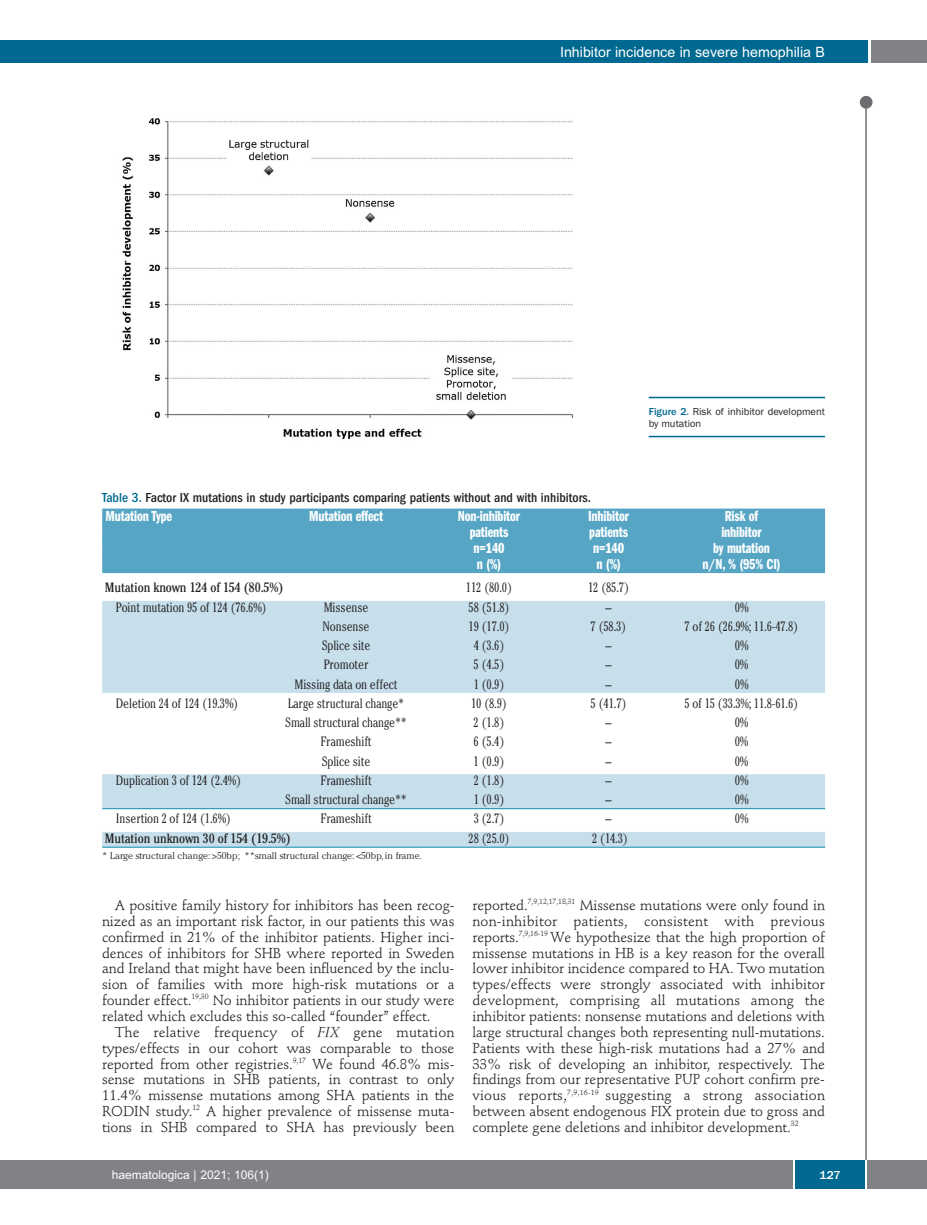
<style>
.page{position:relative;width:927px;height:1225px;background:#fff}
.page>*{position:absolute;margin:0;border:0;box-sizing:border-box;transform-origin:0 0}
.t1{font:15px "Franklin Gothic Demi Cmpr";letter-spacing:-.01em;color:#fff}
.t2{font:14.25px/15.9px "Stempel Schneidler";letter-spacing:-.005em;color:#231f20;text-align:justify}
.t3{font:14.25px "Arial";color:#fff}
.t4{font:300 condensed 13.5px "Cheltenham";letter-spacing:-.01em;color:#231f20}
.t5{font:500 condensed 13.5px "Franklin Gothic";color:#231f20}
.t6{font:condensed 13.5px "Cheltenham";letter-spacing:-.01em;color:#231f20}
.t7{font:12px "Arial";color:#fff}
.t8{font:500 12px "Franklin Gothic";color:#fff}
.t9{font:10.5px/12px "Franklin Gothic";color:#231f20}
.t10{font:300 9.75px "Cheltenham";color:#231f20}
.s1{font-weight:500;color:#006991}
.s2{color:#006991}
.s3{font-style:italic}
</style>
<div class="page">
<div style="left:860px;top:96px;width:12px;height:13px;background:#6c6d70;border-radius:50%"></div>
<hr style="left:865px;top:98px;width:2px;height:1062px;background:#6c6d70">
<div style="left:871px;top:40px;width:56px;height:22px;background:#808285"></div>
<div style="left:18px;top:40px;width:849px;height:22px;background:#006991"></div>
<div style="left:17px;top:1160px;width:910px;height:28px;background:#808285"></div>
<div style="left:795px;top:1160px;width:70px;height:28px;background:#006991"></div>
<hr style="left:793px;top:1160px;width:2px;height:28px;background:#fff">
<hr style="left:865px;top:1160px;width:2px;height:28px;background:#fff">
<div style="left:0;top:40px;width:19px;height:22px;background:#006991"></div>
<div style="left:0;top:1160px;width:18px;height:28px;background:#808285"></div>
<img style="left:122px;top:118px;width:451px;height:321px">
<hr style="left:649px;top:397px;width:176px;height:1px;background:#006991">
<hr style="left:649px;top:436px;width:176px;height:1px;background:#006991">
<div style="left:102px;top:508px;width:723px;height:17px;background:#56a5c4"></div>
<div style="left:102px;top:524px;width:723px;height:17px;background:#56a5c4"></div>
<div style="left:102px;top:540px;width:723px;height:17px;background:#56a5c4"></div>
<div style="left:102px;top:556px;width:723px;height:17px;background:#56a5c4"></div>
<div style="left:102px;top:601px;width:723px;height:15px;background:#c6dfeb"></div>
<div style="left:102px;top:615px;width:723px;height:20px;background:#c6dfeb"></div>
<div style="left:102px;top:635px;width:723px;height:19px;background:#c6dfeb"></div>
<div style="left:102px;top:654px;width:723px;height:19px;background:#c6dfeb"></div>
<div style="left:102px;top:673px;width:723px;height:20px;background:#c6dfeb"></div>
<div style="left:102px;top:774px;width:723px;height:15px;background:#c6dfeb"></div>
<div style="left:102px;top:789px;width:723px;height:19px;background:#c6dfeb"></div>
<hr style="left:102px;top:808px;width:723px;height:1px;background:#0d8aaf">
<div style="left:102px;top:832px;width:723px;height:15px;background:#c6dfeb"></div>
<hr style="left:102px;top:847px;width:723px;height:1px;background:#0d8aaf">
<p class="t3" style="left:560px;top:44px;width:266px">Inhibitor incidence in severe hemophilia B</p>
<p class="t9" style="left:649px;top:406px;width:178px"><span class="s1">Figure 2.</span> Risk of inhibitor development by mutation</p>
<p class="t5" style="left:102px;top:492px;width:490px"><span class="s2">Table 3.</span> Factor IX mutations in study participants comparing patients without and with inhibitors.</p>
<p class="t1" style="left:106px;top:511px;width:68px">Mutation Type</p>
<p class="t1" style="left:309px;top:511px;width:76px">Mutation effect</p>
<p class="t1" style="left:458px;top:511px;width:64px">Non-inhibitor</p>
<p class="t1" style="left:588px;top:511px;width:42px">Inhibitor</p>
<p class="t1" style="left:725px;top:511px;width:35px">Risk of</p>
<p class="t1" style="left:470px;top:527px;width:40px">patients</p>
<p class="t1" style="left:589px;top:527px;width:40px">patients</p>
<p class="t1" style="left:721px;top:527px;width:42px">inhibitor</p>
<p class="t1" style="left:474px;top:543px;width:33px">n=140</p>
<p class="t1" style="left:593px;top:543px;width:33px">n=140</p>
<p class="t1" style="left:713px;top:543px;width:58px">by mutation</p>
<p class="t1" style="left:477px;top:559px;width:26px">n (%)</p>
<p class="t1" style="left:596px;top:559px;width:26px">n (%)</p>
<p class="t1" style="left:702px;top:559px;width:80px">n/N, % (95% CI)</p>
<p class="t6" style="left:105px;top:583px;width:180px">Mutation known 124 of 154 (80.5%)</p>
<p class="t4" style="left:466px;top:583px;width:48px">112 (80.0)</p>
<p class="t4" style="left:588px;top:583px;width:43px">12 (85.7)</p>
<p class="t4" style="left:116px;top:602px;width:152px">Point mutation 95 of 124 (76.6%)</p>
<p class="t4" style="left:324px;top:602px;width:46px">Missense</p>
<p class="t4" style="left:469px;top:602px;width:43px">58 (51.8)</p>
<p class="t4" style="left:735px;top:602px;width:15px">0%</p>
<p class="t4" style="left:323px;top:621px;width:49px">Nonsense</p>
<p class="t4" style="left:469px;top:621px;width:43px">19 (17.0)</p>
<p class="t4" style="left:590px;top:621px;width:38px">7 (58.3)</p>
<p class="t4" style="left:685px;top:621px;width:115px">7 of 26 (26.9%; 11.6-47.8)</p>
<p class="t4" style="left:322px;top:640px;width:50px">Splice site</p>
<p class="t4" style="left:474px;top:640px;width:32px">4 (3.6)</p>
<p class="t4" style="left:735px;top:640px;width:15px">0%</p>
<p class="t4" style="left:324px;top:660px;width:46px">Promoter</p>
<p class="t4" style="left:474px;top:660px;width:32px">5 (4.5)</p>
<p class="t4" style="left:735px;top:660px;width:15px">0%</p>
<p class="t4" style="left:294px;top:679px;width:105px">Missing data on effect</p>
<p class="t4" style="left:474px;top:679px;width:32px">1 (0.9)</p>
<p class="t4" style="left:735px;top:679px;width:15px">0%</p>
<p class="t4" style="left:116px;top:698px;width:124px">Deletion 24 of 124 (19.3%)</p>
<p class="t4" style="left:288px;top:698px;width:118px">Large structural change*</p>
<p class="t4" style="left:471px;top:698px;width:38px">10 (8.9)</p>
<p class="t4" style="left:591px;top:698px;width:38px">5 (41.7)</p>
<p class="t4" style="left:685px;top:698px;width:115px">5 of 15 (33.3%; 11.8-61.6)</p>
<p class="t4" style="left:285px;top:717px;width:123px">Small structural change**</p>
<p class="t4" style="left:474px;top:717px;width:32px">2 (1.8)</p>
<p class="t4" style="left:735px;top:717px;width:15px">0%</p>
<p class="t4" style="left:320px;top:737px;width:53px">Frameshift</p>
<p class="t4" style="left:474px;top:737px;width:32px">6 (5.4)</p>
<p class="t4" style="left:735px;top:737px;width:15px">0%</p>
<p class="t4" style="left:322px;top:756px;width:50px">Splice site</p>
<p class="t4" style="left:474px;top:756px;width:32px">1 (0.9)</p>
<p class="t4" style="left:735px;top:756px;width:15px">0%</p>
<p class="t4" style="left:116px;top:775px;width:127px">Duplication 3 of 124 (2.4%)</p>
<p class="t4" style="left:320px;top:775px;width:53px">Frameshift</p>
<p class="t4" style="left:474px;top:775px;width:32px">2 (1.8)</p>
<p class="t4" style="left:735px;top:775px;width:15px">0%</p>
<p class="t4" style="left:285px;top:794px;width:123px">Small structural change**</p>
<p class="t4" style="left:474px;top:794px;width:32px">1 (0.9)</p>
<p class="t4" style="left:735px;top:794px;width:15px">0%</p>
<p class="t4" style="left:116px;top:814px;width:117px">Insertion 2 of 124 (1.6%)</p>
<p class="t4" style="left:320px;top:814px;width:53px">Frameshift</p>
<p class="t4" style="left:474px;top:814px;width:32px">3 (2.7)</p>
<p class="t4" style="left:735px;top:814px;width:15px">0%</p>
<p class="t6" style="left:105px;top:833px;width:187px">Mutation unknown 30 of 154 (19.5%)</p>
<p class="t4" style="left:469px;top:833px;width:43px">28 (25.0)</p>
<p class="t4" style="left:592px;top:833px;width:38px">2 (14.3)</p>
<p class="t10" style="left:102px;top:851px;width:321px">* Large structural change: &gt;50bp; **small structural change: &lt;50bp, in frame.</p>
<p class="t2" style="left:102px;top:898px;width:354px;text-indent:13px">A positive family history for inhibitors has been recog&shy;nized as an important risk factor, in our patients this was confirmed in 21% of the inhibitor patients. Higher inci&shy;dences of inhibitors for SHB where reported in Sweden and Ireland that might have been influenced by the inclu&shy;sion of families with more high-risk mutations or a founder effect.<sup>19,30</sup> No inhibitor patients in our study were related which excludes this so-called “founder” effect.</p>
<p class="t2" style="left:102px;top:1025px;width:354px;text-indent:13px">The relative frequency of <span class="s3">FIX</span> gene mutation types/effects in our cohort was comparable to those reported from other registries.<sup>9,17</sup> We found 46.8% mis&shy;sense mutations in SHB patients, in contrast to only 11.4% missense mutations among SHA patients in the RODIN study.<sup>12</sup> A higher prevalence of missense muta&shy;tions in SHB compared to SHA has previously been</p>
<p class="t2" style="left:472px;top:898px;width:354px">reported.<sup>7,9,12,17,18,31</sup> Missense mutations were only found in non-inhibitor patients, consistent with previous reports.<sup>7,9,16-19</sup> We hypothesize that the high proportion of missense mutations in HB is a key reason for the overall lower inhibitor incidence compared to HA. Two mutation types/effects were strongly associated with inhibitor development, comprising all mutations among the inhibitor patients: nonsense mutations and deletions with large structural changes both representing null-mutations.<br>Patients with these high-risk mutations had a 27% and 33% risk of developing an inhibitor, respectively. The findings from our representative PUP cohort confirm pre&shy;vious reports,<sup>7,9,16-19</sup> suggesting a strong association between absent endogenous FIX protein due to gross and complete gene deletions and inhibitor development.<sup>32</sup></p>
<p class="t7" style="left:112px;top:1167px;width:158px">haematologica | 2021; 106(1)</p>
<p class="t8" style="left:819px;top:1167px;width:22px">127</p>
</div>
